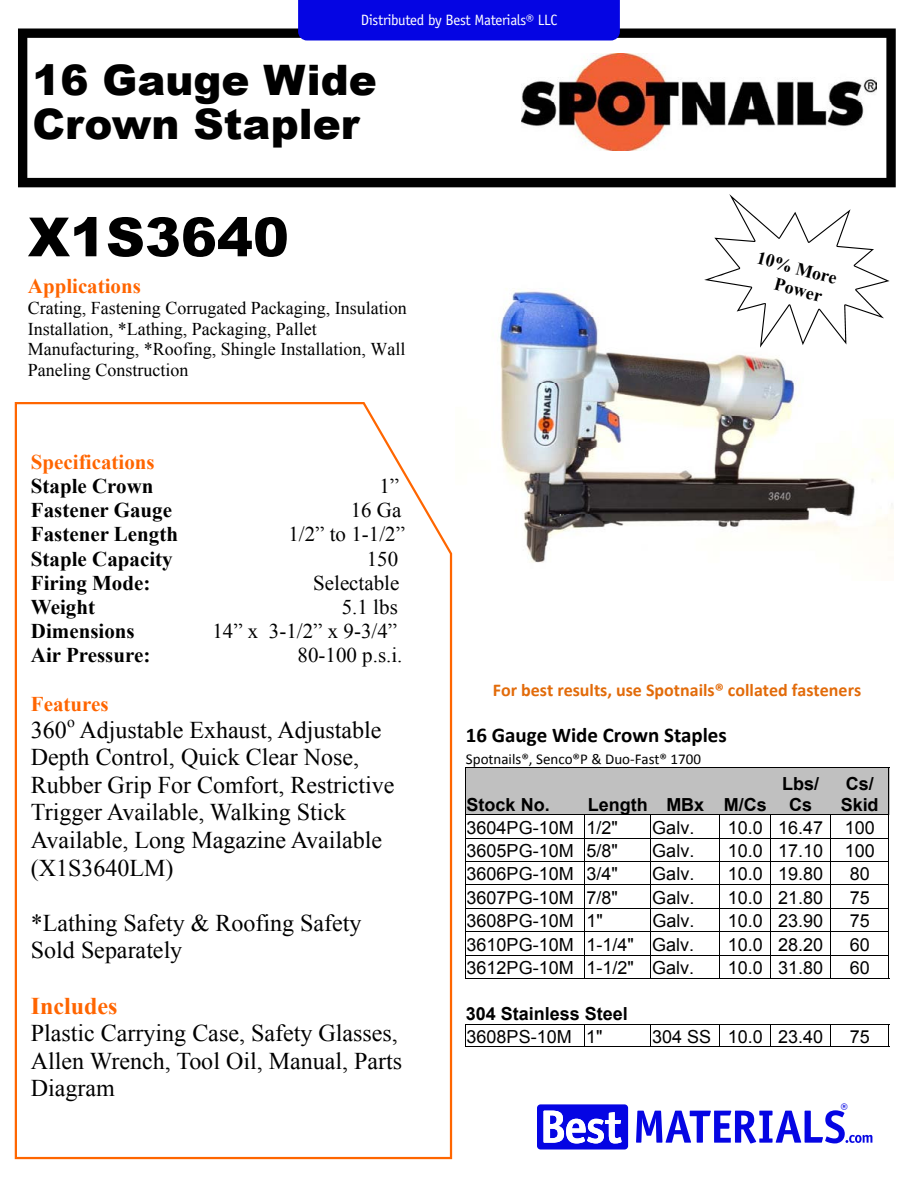
<style>
.page{position:relative;width:918px;height:1188px;background:#fff}
.page>*{position:absolute;margin:0;border:0;box-sizing:border-box;transform-origin:0 0}
.t1{font:900 54px "Arial";color:#000}
.t2{font:900 42px/44.4px "Arial";color:#000}
.t3{font:24px/27.6px "Times New Roman";color:#000}
.t4{font:700 24px "Times New Roman";color:#ff6500}
.t5{font:700 21px "Times New Roman";color:#000}
.t6{font:21px "Times New Roman";color:#000}
.t7{font:700 21px "Times New Roman";color:#ff6500}
.t8{font:700 21px "Calibri";color:#000}
.t9{font:18px "Arial";color:#000}
.t10{font:18px/20.7px "Times New Roman";color:#000}
.t11{font:700 18px/21.1px "Arial";color:#000;text-align:center}
.t12{font:700 18px "Calibri";color:#e26b0a}
.t13{font:700 18px/20.7px "Times New Roman";color:#000}
.t14{font:15px "Calibri";color:#000}
.t15{font:15px "Officina Sans Std";letter-spacing:-.025em;color:#fff}
.t16{font:13.8px "Officina Sans Std";color:#0505e3}
</style>
<div class="page">
<svg style="left:18px;top:28px;width:878px;height:159px"></svg>
<img style="left:522px;top:53px;width:355px;height:98px">
<svg style="left:15px;top:402px;width:437px;height:757px"></svg>
<div style="left:465px;top:768px;width:120px;height:47px;background:#c0c0c0"></div>
<div style="left:585px;top:768px;width:66px;height:47px;background:#c0c0c0"></div>
<div style="left:651px;top:768px;width:69px;height:47px;background:#c0c0c0"></div>
<div style="left:720px;top:768px;width:51px;height:47px;background:#c0c0c0"></div>
<div style="left:771px;top:768px;width:60px;height:47px;background:#c0c0c0"></div>
<div style="left:831px;top:768px;width:58px;height:47px;background:#c0c0c0"></div>
<hr style="left:465px;top:768px;width:1px;height:210px;background:#000">
<hr style="left:888px;top:768px;width:1px;height:210px;background:#000">
<hr style="left:584px;top:815px;width:1px;height:163px;background:#000">
<hr style="left:650px;top:815px;width:1px;height:163px;background:#000">
<hr style="left:719px;top:815px;width:1px;height:163px;background:#000">
<hr style="left:770px;top:815px;width:1px;height:163px;background:#000">
<hr style="left:830px;top:815px;width:1px;height:163px;background:#000">
<svg style="left:465px;top:1025px;width:1px;height:22px"></svg>
<svg style="left:584px;top:1025px;width:1px;height:22px"></svg>
<svg style="left:650px;top:1025px;width:1px;height:22px"></svg>
<svg style="left:719px;top:1025px;width:1px;height:22px"></svg>
<svg style="left:770px;top:1025px;width:1px;height:22px"></svg>
<svg style="left:830px;top:1025px;width:1px;height:22px"></svg>
<svg style="left:888px;top:1025px;width:1px;height:22px"></svg>
<hr style="left:465px;top:767px;width:120px;height:1px;background:#000">
<hr style="left:466px;top:814px;width:423px;height:1px;background:#000">
<hr style="left:585px;top:767px;width:304px;height:1px;background:#000">
<hr style="left:466px;top:838px;width:423px;height:1px;background:#000">
<hr style="left:466px;top:861px;width:423px;height:1px;background:#000">
<hr style="left:466px;top:884px;width:423px;height:1px;background:#000">
<hr style="left:466px;top:908px;width:423px;height:1px;background:#000">
<hr style="left:466px;top:931px;width:423px;height:1px;background:#000">
<hr style="left:466px;top:955px;width:423px;height:1px;background:#000">
<hr style="left:465px;top:978px;width:424px;height:1px;background:#000">
<hr style="left:465px;top:1024px;width:424px;height:1px;background:#000">
<hr style="left:465px;top:1047px;width:424px;height:1px;background:#000">
<img style="left:499px;top:289px;width:394px;height:274px">
<svg style="left:704px;top:194px;width:186px;height:154px"></svg>
<div style="left:298px;top:0;width:322px;height:40px;background:#0505e3"></div>
<svg style="left:537px;top:1104px;width:91px;height:46px"></svg>
<svg style="left:636px;top:1110px;width:236px;height:33px"></svg>
<p class="t15" style="left:361px;top:11px;width:198px">Distributed by Best Materials® LLC</p>
<h2 class="t2" style="left:33px;top:56px;width:346px">16 Gauge Wide<br>Crown Stapler</h2>
<h1 class="t1" style="left:28px;top:198px;width:263px">X1S3640</h1>
<p class="t7" style="left:28px;top:270px;width:115px">Applications</p>
<p class="t10" style="left:28px;top:297px;width:380px">Crating, Fastening Corrugated Packaging, Insulation Installation, *Lathing, Packaging, Pallet Manufacturing, *Roofing, Shingle Installation, Wall Paneling Construction</p>
<p class="t7" style="left:31px;top:447px;width:125px">Specifications</p>
<p class="t5" style="left:31px;top:471px;width:124px">Staple Crown</p>
<p class="t6" style="left:379px;top:471px;width:21px">1”</p>
<p class="t5" style="left:31px;top:495px;width:143px">Fastener Gauge</p>
<p class="t6" style="left:351px;top:495px;width:52px">16 Ga</p>
<p class="t5" style="left:31px;top:519px;width:149px">Fastener Length</p>
<p class="t6" style="left:288px;top:520px;width:118px">1/2” to 1-1/2”</p>
<p class="t5" style="left:31px;top:543px;width:143px">Staple Capacity</p>
<p class="t6" style="left:367px;top:544px;width:33px">150</p>
<p class="t5" style="left:31px;top:567px;width:121px">Firing Mode:</p>
<p class="t6" style="left:313px;top:568px;width:88px">Selectable</p>
<p class="t5" style="left:31px;top:592px;width:66px">Weight</p>
<p class="t6" style="left:342px;top:592px;width:58px">5.1 lbs</p>
<p class="t5" style="left:31px;top:616px;width:105px">Dimensions</p>
<p class="t6" style="left:212px;top:616px;width:186px">14” x 3-1/2” x 9-3/4”</p>
<p class="t5" style="left:31px;top:640px;width:121px">Air Pressure:</p>
<p class="t6" style="left:298px;top:640px;width:107px">80-100 p.s.i.</p>
<p class="t7" style="left:31px;top:689px;width:79px">Features</p>
<p class="t3" style="left:31px;top:715px;width:365px">360<sup>o</sup> Adjustable Exhaust, Adjustable<br>Depth Control, Quick Clear Nose,<br>Rubber Grip For Comfort, Restrictive<br>Trigger Available, Walking Stick<br>Available, Long Magazine Available (X1S3640LM)</p>
<p class="t3" style="left:31px;top:908px;width:332px">*Lathing Safety &amp; Roofing Safety<br>Sold Separately</p>
<p class="t4" style="left:31px;top:988px;width:88px">Includes</p>
<p class="t3" style="left:31px;top:1019px;width:373px">Plastic Carrying Case, Safety Glasses,<br>Allen Wrench, Tool Oil, Manual, Parts<br>Diagram</p>
<p class="t13" style="left:783px;top:253px;width:60px;text-indent:-24px;rotate:15deg">10% More<br>Power</p>
<p class="t12" style="left:493px;top:679px;width:370px">For best results, use Spotnails® collated fasteners</p>
<p class="t8" style="left:466px;top:722px;width:262px">16 Gauge Wide Crown Staples</p>
<p class="t14" style="left:466px;top:749px;width:237px">Spotnails®, Senco®P &amp; Duo‐Fast® 1700</p>
<p class="t11" style="left:467px;top:794px;width:85px">Stock No.</p>
<p class="t11" style="left:588px;top:794px;width:180px">Length MBx M/Cs</p>
<p class="t11" style="left:782px;top:773px;width:39px">Lbs/<br>Cs</p>
<p class="t11" style="left:841px;top:773px;width:39px;text-align:left">Cs/<br>Skid</p>
<p class="t9" style="left:467px;top:815px;width:153px">3604PG-10M 1/2"</p>
<p class="t9" style="left:652px;top:815px;width:44px">Galv.</p>
<p class="t9" style="left:728px;top:815px;width:149px">10.0 16.47 100</p>
<p class="t9" style="left:467px;top:838px;width:153px">3605PG-10M 5/8"</p>
<p class="t9" style="left:652px;top:838px;width:44px">Galv.</p>
<p class="t9" style="left:728px;top:838px;width:149px">10.0 17.10 100</p>
<p class="t9" style="left:467px;top:862px;width:153px">3606PG-10M 3/4"</p>
<p class="t9" style="left:652px;top:862px;width:44px">Galv.</p>
<p class="t9" style="left:728px;top:862px;width:97px">10.0 19.80</p>
<p class="t9" style="left:850px;top:862px;width:22px">80</p>
<p class="t9" style="left:467px;top:885px;width:153px">3607PG-10M 7/8"</p>
<p class="t9" style="left:652px;top:885px;width:44px">Galv.</p>
<p class="t9" style="left:728px;top:885px;width:97px">10.0 21.80</p>
<p class="t9" style="left:850px;top:885px;width:22px">75</p>
<p class="t9" style="left:467px;top:909px;width:138px">3608PG-10M 1"</p>
<p class="t9" style="left:652px;top:909px;width:44px">Galv.</p>
<p class="t9" style="left:728px;top:909px;width:97px">10.0 23.90</p>
<p class="t9" style="left:850px;top:909px;width:22px">75</p>
<p class="t9" style="left:467px;top:932px;width:229px">3610PG-10M 1-1/4" Galv.</p>
<p class="t9" style="left:728px;top:932px;width:97px">10.0 28.20</p>
<p class="t9" style="left:850px;top:932px;width:22px">60</p>
<p class="t9" style="left:467px;top:955px;width:229px">3612PG-10M 1-1/2" Galv.</p>
<p class="t9" style="left:728px;top:955px;width:97px">10.0 31.80</p>
<p class="t9" style="left:850px;top:955px;width:22px">60</p>
<p class="t11" style="left:466px;top:1003px;width:164px">304 Stainless Steel</p>
<p class="t9" style="left:467px;top:1024px;width:138px">3608PS-10M 1"</p>
<p class="t9" style="left:652px;top:1024px;width:173px">304 SS 10.0 23.40</p>
<p class="t9" style="left:850px;top:1024px;width:22px">75</p>
<p class="t16" style="left:841px;top:1100px;width:9px">®</p>
</div>
